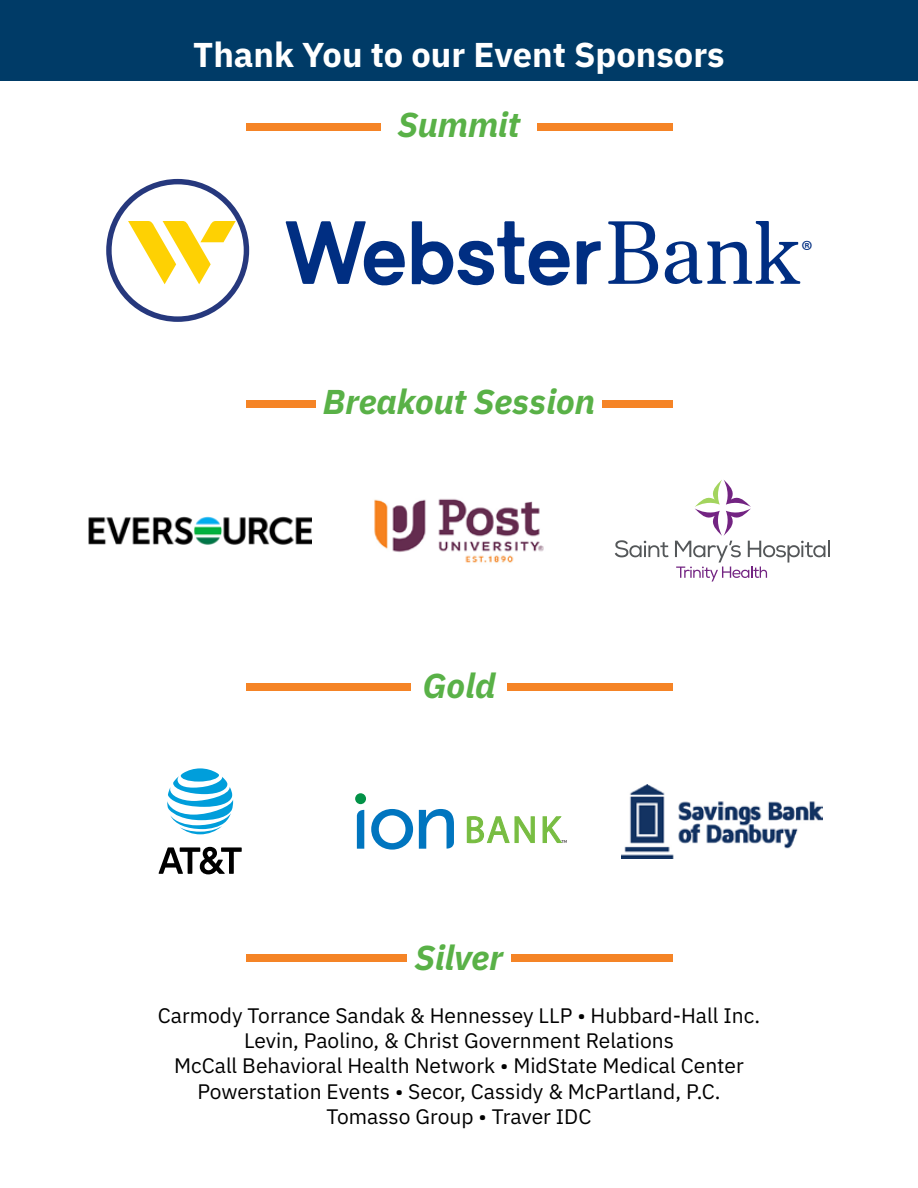
<style>
.page{position:relative;width:918px;height:1188px;background:#fff}
.page>*{position:absolute;margin:0;border:0;box-sizing:border-box;transform-origin:0 0}
.t1{font:italic 700 34.5px "IBM Plex Sans";color:#59b147}
.t2{font:700 34.5px "IBM Plex Sans";color:#fff}
.t3{font:28.05px "Myriad Pro";color:#002e82}
.t4{font:21px/25.2px "IBM Plex Sans";color:#000;text-align:center}
.t5{font:4.2px "Museo Sans 500";color:#241f21}
</style>
<div class="page">
<div style="left:246px;top:123px;width:426px;height:8px;background:#f58426"></div>
<div style="left:246px;top:954px;width:426px;height:8px;background:#f58426"></div>
<div style="left:246px;top:684px;width:426px;height:7px;background:#f58426"></div>
<div style="left:246px;top:400px;width:426px;height:7px;background:#f58426"></div>
<div style="left:381px;top:104px;width:156px;height:40px;background:#fff"></div>
<div style="left:407px;top:936px;width:104px;height:41px;background:#fff"></div>
<div style="left:411px;top:664px;width:96px;height:41px;background:#fff"></div>
<div style="left:316px;top:380px;width:286px;height:41px;background:#fff"></div>
<div style="left:0;top:0;width:918px;height:81px;background:#003b67"></div>
<svg style="left:286px;top:221px;width:119px;height:65px"></svg>
<svg style="left:412px;top:221px;width:158px;height:65px"></svg>
<svg style="left:608px;top:221px;width:192px;height:63px"></svg>
<svg style="left:577px;top:241px;width:24px;height:44px"></svg>
<svg style="left:106px;top:179px;width:143px;height:143px"></svg>
<img style="left:88px;top:516px;width:224px;height:29px">
<img style="left:374px;top:498px;width:170px;height:65px">
<svg style="left:615px;top:540px;width:54px;height:17px"></svg>
<svg style="left:675px;top:480px;width:155px;height:102px"></svg>
<svg style="left:158px;top:847px;width:84px;height:27px"></svg>
<svg style="left:167px;top:768px;width:66px;height:66px"></svg>
<img style="left:622px;top:785px;width:201px;height:73px">
<svg style="left:466px;top:816px;width:69px;height:28px"></svg>
<svg style="left:542px;top:816px;width:20px;height:27px"></svg>
<svg style="left:419px;top:809px;width:35px;height:40px"></svg>
<svg style="left:355px;top:793px;width:58px;height:57px"></svg>
<h1 class="t2" style="left:193px;top:28px;width:533px">Thank You to our Event Sponsors</h1>
<h1 class="t1" style="left:398px;top:98px;width:124px">Summit</h1>
<h1 class="t1" style="left:323px;top:374px;width:274px">Breakout Session</h1>
<h2 class="t3" style="left:801px;top:234px;width:13px">®</h2>
<h1 class="t1" style="left:423px;top:658px;width:74px">Gold</h1>
<h1 class="t1" style="left:415px;top:930px;width:90px">Silver</h1>
<p class="t5" style="left:561px;top:839px;width:8px">TM</p>
<p class="t4" style="left:158px;top:1001px;width:604px">Carmody Torrance Sandak &amp; Hennessey LLP • Hubbard-Hall Inc.<br>Levin, Paolino, &amp; Christ Government Relations<br>McCall Behavioral Health Network • MidState Medical Center Powerstation Events • Secor, Cassidy &amp; McPartland, P.C.<br>Tomasso Group • Traver IDC</p>
</div>
